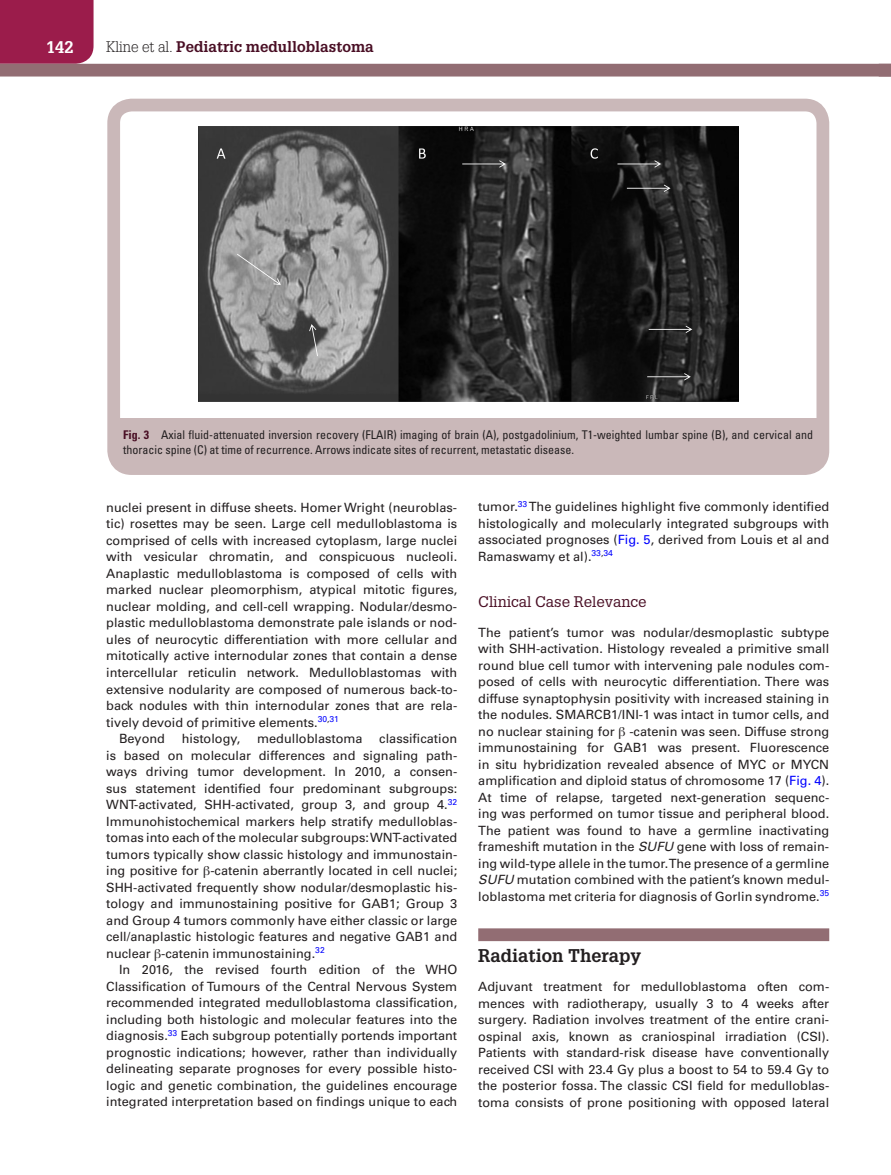
<style>
.page{position:relative;width:891px;height:1175px;background:#fff}
.page>*{position:absolute;margin:0;border:0;box-sizing:border-box;transform-origin:0 0}
.t1{font:700 18px "Glypha LT Std";color:#231f20}
.t2{font:700 16.5px "Glypha LT Std";color:#fff}
.t3{font:700 15px "Glypha LT Std";color:#490e24}
.t4{font:15px "Glypha LT Std";color:#490e24}
.t5{font:12.75px/16.5px "Univers LT Std";color:#231f20;text-align:justify}
.t6{font:condensed 12px/15px "Univers LT Std";color:#231f20}
.s1{font-weight:300;color:#231f20}
.s2{font-weight:700;color:#490e24}
.s3{font-family:"Gandhari Unicode"}
.s4{color:#00f}
.s5{font-style:italic}
</style>
<div class="page">
<div style="left:0;top:0;width:94px;height:64px;background:#9b1c4b"></div>
<div style="left:0;top:64px;width:891px;height:12px;background:#926d73"></div>
<div style="left:478px;top:928px;width:351px;height:13px;background:#926d73"></div>
<div style="left:119px;top:418px;width:699px;height:49px;background:#cab8b9"></div>
<img style="left:198px;top:126px;width:540px;height:275px">
<div style="left:107px;top:99px;width:722px;height:376px;border:13px solid #cab8b9;border-radius:18px"></div>
<p class="t2" style="left:46px;top:37px;width:29px">142</p>
<p class="t3" style="left:106px;top:37px;width:269px"><span class="s1">Kline et al.</span> Pediatric medulloblastoma</p>
<p class="t6" style="left:123px;top:427px;width:692px"><span class="s2">Fig. 3</span> Axial fluid-attenuated inversion recovery (FLAIR) imaging of brain (A), postgadolinium, T1-weighted lumbar spine (B), and cervical and thoracic spine (C) at time of recurrence. Arrows indicate sites of recurrent, metastatic disease.</p>
<p class="t5" style="left:106px;top:499px;width:352px">nuclei present in diffuse sheets. Homer Wright (neuroblas-</p>
<p class="t5" style="left:106px;top:516px;width:352px">tic) rosettes may be seen. Large cell medulloblastoma is</p>
<p class="t5" style="left:106px;top:532px;width:353px">comprised of cells with increased cytoplasm, large nuclei</p>
<p class="t5" style="left:106px;top:549px;width:352px">with vesicular chromatin, and conspicuous nucleoli.</p>
<p class="t5" style="left:106px;top:565px;width:353px">Anaplastic medulloblastoma is composed of cells with</p>
<p class="t5" style="left:106px;top:582px;width:353px">marked nuclear pleomorphism, atypical mitotic figures,</p>
<p class="t5" style="left:106px;top:598px;width:352px">nuclear molding, and cell-cell wrapping. Nodular/desmo-</p>
<p class="t5" style="left:106px;top:615px;width:352px">plastic medulloblastoma demonstrate pale islands or nod-</p>
<p class="t5" style="left:106px;top:631px;width:353px">ules of neurocytic differentiation with more cellular and</p>
<p class="t5" style="left:106px;top:648px;width:353px">mitotically active internodular zones that contain a dense</p>
<p class="t5" style="left:106px;top:664px;width:353px">intercellular reticulin network. Medulloblastomas with</p>
<p class="t5" style="left:106px;top:681px;width:353px">extensive nodularity are composed of numerous back-to-</p>
<p class="t5" style="left:106px;top:697px;width:353px">back nodules with thin internodular zones that are rela-</p>
<p class="t5" style="left:106px;top:714px;width:234px">tively devoid of primitive elements.<sup>30</sup><sup>,</sup><sup>31</sup></p>
<p class="t5" style="left:119px;top:730px;width:48px">Beyond</p>
<p class="t5" style="left:182px;top:730px;width:60px">histology,</p>
<p class="t5" style="left:257px;top:730px;width:107px">medulloblastoma</p>
<p class="t5" style="left:106px;top:730px;width:353px;text-indent:273px">classification is based on molecular differences and signaling path&shy;ways driving tumor development. In 2010, a consen&shy;sus statement identified four predominant subgroups:<br>WNT-activated, SHH-activated, group 3, and group 4.<sup>32<br></sup>Immunohistochemical markers help stratify medulloblas&shy;tomas into each of the molecular subgroups: WNT-activated tumors typically show classic histology and immunostain&shy;ing positive for <span class="s3">β</span>-catenin aberrantly located in cell nuclei; SHH-activated frequently show nodular/desmoplastic his&shy;tology and immunostaining positive for GAB1; Group 3 and Group 4 tumors commonly have either classic or large cell/anaplastic histologic features and negative GAB1 and nuclear <span class="s3">β</span>-catenin immunostaining.<sup>32</sup></p>
<p class="t5" style="left:106px;top:961px;width:353px;text-indent:13px">In 2016, the revised fourth edition of the WHO Classification of Tumours of the Central Nervous System recommended integrated medulloblastoma classification, including both histologic and molecular features into the diagnosis.<sup>33</sup> Each subgroup potentially portends important prognostic indications; however, rather than individually delineating separate prognoses for every possible histo&shy;logic and genetic combination, the guidelines encourage integrated interpretation based on findings unique to each</p>
<p class="t5" style="left:478px;top:498px;width:353px">tumor.<sup>33</sup> The guidelines highlight five commonly identified histologically and molecularly integrated subgroups with associated prognoses (<span class="s4">Fig. 5</span>, derived from Louis et al and Ramaswamy et al).<sup>33</sup><sup>,</sup><sup>34</sup></p>
<p class="t4" style="left:478px;top:593px;width:170px">Clinical Case Relevance</p>
<p class="t5" style="left:478px;top:624px;width:353px">The patient’s tumor was nodular/desmoplastic subtype with SHH-activation. Histology revealed a primitive small round blue cell tumor with intervening pale nodules com&shy;posed of cells with neurocytic differentiation. There was diffuse synaptophysin positivity with increased staining in the nodules. SMARCB1/INI-1 was intact in tumor cells, and no nuclear staining for <span class="s3">β</span> -catenin was seen. Diffuse strong immunostaining for GAB1 was present. Fluorescence in situ hybridization revealed absence of MYC or MYCN amplification and diploid status of chromosome 17 (<span class="s4">Fig. 4</span>).<br>At time of relapse, targeted next-generation sequenc&shy;ing was performed on tumor tissue and peripheral blood.<br>The patient was found to have a germline inactivating frameshift mutation in the <span class="s5">SUFU</span> gene with loss of remain&shy;ing wild-type allele in the tumor. The presence of a germline <span class="s5">SUFU</span> mutation combined with the patient’s known medul&shy;loblastoma met criteria for diagnosis of Gorlin syndrome.<sup>35</sup></p>
<h1 class="t1" style="left:478px;top:944px;width:164px">Radiation Therapy</h1>
<p class="t5" style="left:478px;top:978px;width:353px">Adjuvant treatment for medulloblastoma often com&shy;mences with radiotherapy, usually 3 to 4 weeks after surgery. Radiation involves treatment of the entire crani&shy;ospinal axis, known as craniospinal irradiation (CSI).<br>Patients with standard-risk disease have conventionally received CSI with 23.4 Gy plus a boost to 54 to 59.4 Gy to the posterior fossa. The classic CSI field for medulloblas&shy;toma consists of prone positioning with opposed lateral</p>
</div>
